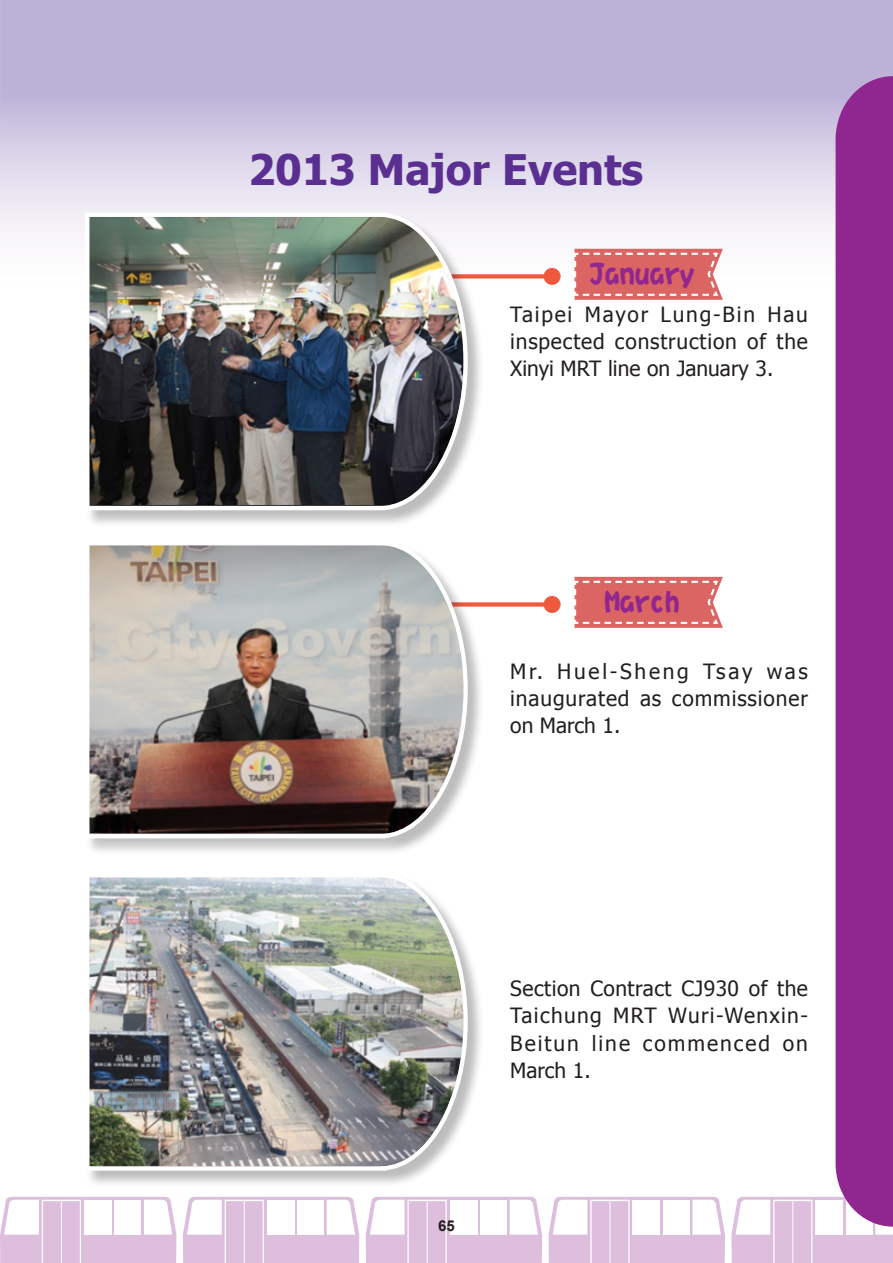
<style>
.page{position:relative;width:893px;height:1263px;background:#fff}
.page>*{position:absolute;margin:0;border:0;box-sizing:border-box;transform-origin:0 0}
.t1{font:700 42px "Tahoma";color:#5b2e91}
.t2{font:30px "DF Hai Bao W9 WIN BF";color:#90268f}
.t3{font:21px/27px "Tahoma";letter-spacing:.04em;color:#231f20;text-align:justify}
.t4{font:700 15px "Arial";color:#231f20}
</style>
<div class="page">
<svg style="left:0;top:1197px;width:176px;height:66px"></svg>
<hr style="left:61px;top:1200px;width:1px;height:63px;background:#fff">
<svg style="left:366px;top:1197px;width:176px;height:66px"></svg>
<hr style="left:427px;top:1200px;width:1px;height:63px;background:#fff">
<svg style="left:183px;top:1197px;width:176px;height:66px"></svg>
<hr style="left:244px;top:1200px;width:1px;height:63px;background:#fff">
<svg style="left:549px;top:1197px;width:176px;height:66px"></svg>
<hr style="left:610px;top:1200px;width:1px;height:63px;background:#fff">
<svg style="left:731px;top:1197px;width:162px;height:66px"></svg>
<hr style="left:792px;top:1200px;width:1px;height:63px;background:#fff">
<svg style="left:0;top:0;width:893px;height:310px"></svg>
<div style="left:372px;top:274px;width:180px;height:5px;background:#f0593e"></div>
<div style="left:544px;top:268px;width:17px;height:17px;background:#f0593e;border-radius:50%"></div>
<div style="left:85px;top:213px;width:399px;height:314px;background:#231f20;opacity:.3"></div>
<img style="left:83px;top:210px;width:387px;height:302px">
<svg style="left:573px;top:249px;width:150px;height:51px"></svg>
<div style="left:372px;top:602px;width:180px;height:5px;background:#f0593e"></div>
<div style="left:544px;top:596px;width:17px;height:17px;background:#f0593e;border-radius:50%"></div>
<div style="left:85px;top:541px;width:399px;height:314px;background:#231f20;opacity:.3"></div>
<img style="left:85px;top:541px;width:385px;height:299px">
<svg style="left:574px;top:577px;width:149px;height:51px"></svg>
<div style="left:85px;top:873px;width:399px;height:314px;background:#231f20;opacity:.3"></div>
<img style="left:85px;top:873px;width:385px;height:300px">
<div style="left:836px;top:76px;width:57px;height:1150px;background:#90268f"></div>
<h1 class="t1" style="left:248px;top:140px;width:396px">2013 Major Events</h1>
<h2 class="t2" style="left:590px;top:259px;width:106px">January</h2>
<p class="t3" style="left:510px;top:300px;width:299px">Taipei Mayor Lung-Bin Hau inspected construction of the Xinyi MRT line on January 3.</p>
<h2 class="t2" style="left:605px;top:587px;width:76px">March</h2>
<p class="t3" style="left:510px;top:657px;width:299px">Mr. Huel-Sheng Tsay was inaugurated as commissioner on March 1.</p>
<p class="t3" style="left:510px;top:974px;width:299px">Section Contract CJ930 of the Taichung MRT Wuri-Wenxin-Beitun line commenced on March 1.</p>
<p class="t4" style="left:438px;top:1216px;width:18px">65</p>
</div>
